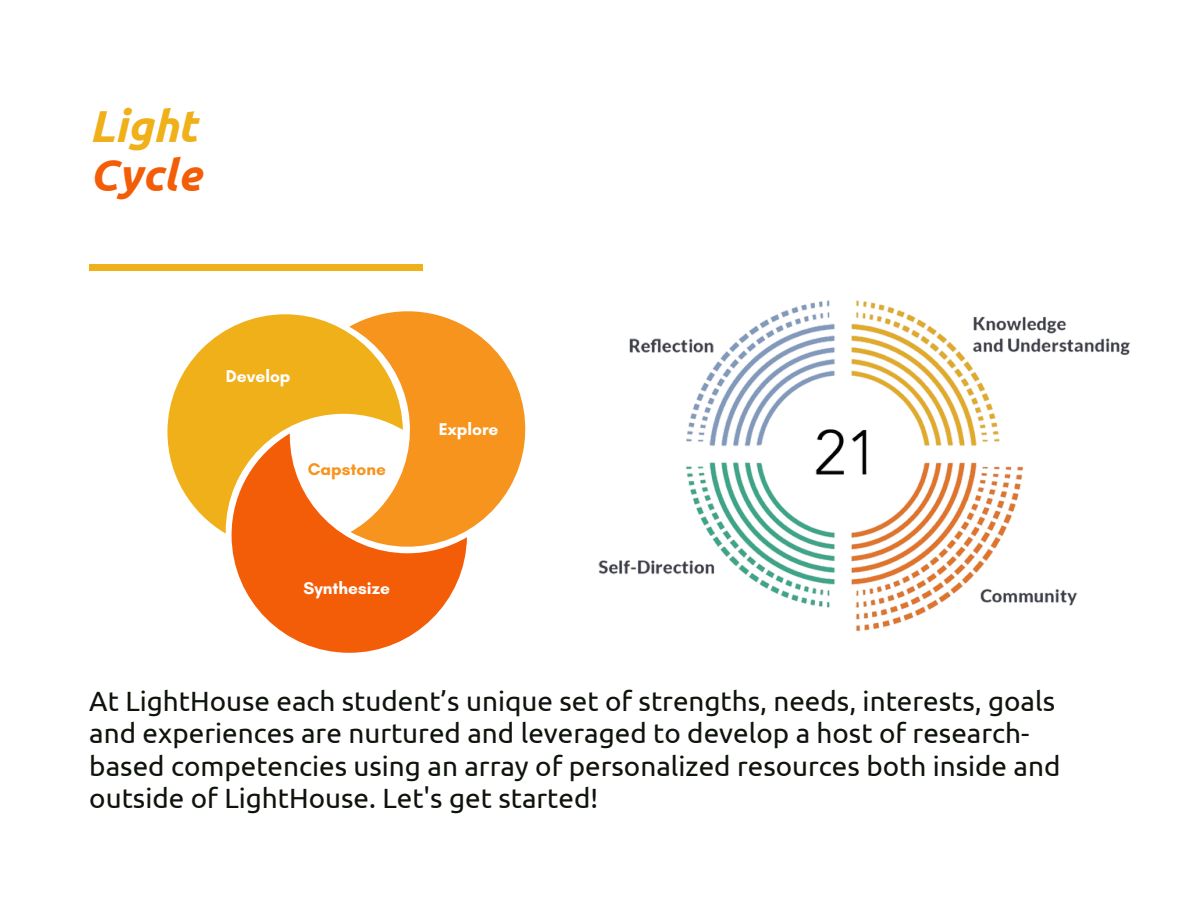
<style>
.page{position:relative;width:1188px;height:918px;background:#fff}
.page>*{position:absolute;margin:0;border:0;box-sizing:border-box;transform-origin:0 0}
.t1{font:italic 700 44.85px/48.8px "Ubuntu";color:#f0b01a}
.t2{font:27.9px/32.5px "Ubuntu";color:#0e130c}
.t3{font:700 17.4px "Glacial Indifference";color:#fff}
.t4{font:700 17.25px "Glacial Indifference";color:#f7941e}
.s1{color:#f45d07}
</style>
<div class="page">
<div style="left:89px;top:264px;width:334px;height:6px;background:#f0b01a"></div>
<svg style="left:232px;top:534px;width:232px;height:119px;fill:#f45d07"></svg>
<svg style="left:349px;top:311px;width:177px;height:252px;fill:#f7941e"></svg>
<svg style="left:167px;top:314px;width:236px;height:220px;fill:#f4b01a"></svg>
<img style="left:598px;top:300px;width:532px;height:332px">
<h1 class="t1" style="left:89px;top:101px;width:113px">Light<br><span class="s1">Cycle</span></h1>
<p class="t3" style="left:226px;top:366px;width:66px">Develop</p>
<h2 class="t4" style="left:308px;top:459px;width:80px">Capstone</h2>
<p class="t3" style="left:304px;top:578px;width:88px">Synthesize</p>
<p class="t3" style="left:439px;top:418px;width:61px">Explore</p>
<h2 class="t2" style="left:89px;top:684px;width:973px">At LightHouse each student’s unique set of strengths, needs, interests, goals and experiences are nurtured and leveraged to develop a host of research&shy;based competencies using an array of personalized resources both inside and outside of LightHouse. Let's get started!</h2>
</div>
